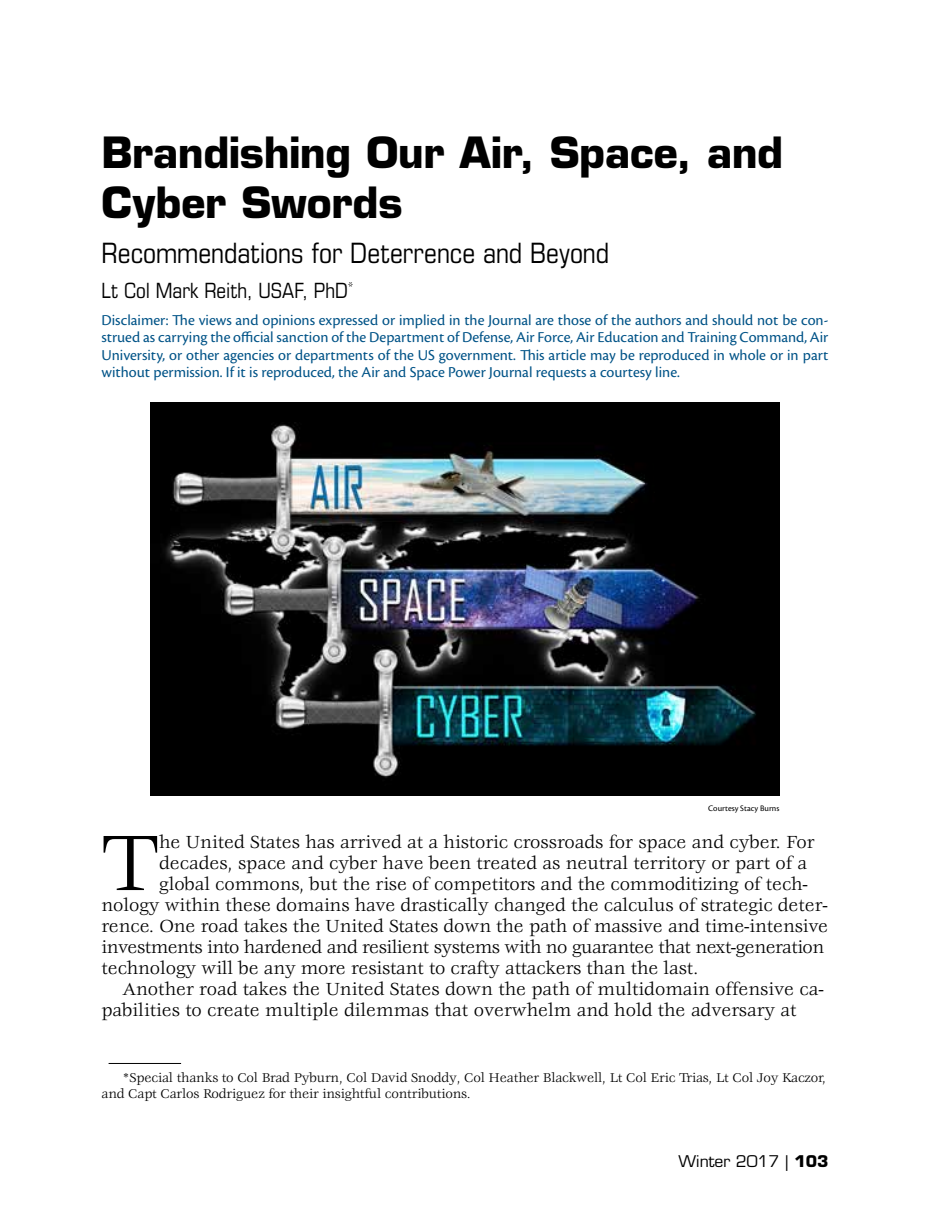
<style>
.page{position:relative;width:930px;height:1229px;background:#fff}
.page>*{position:absolute;margin:0;border:0;box-sizing:border-box;transform-origin:0 0}
.t1{font:86.27px "Veljovic Std";color:#000}
.t2{font:700 42px/50.4px "Eurostile LT Std";letter-spacing:-.005em;color:#000}
.t3{font:condensed 28px "Eurostile LT Std";color:#000}
.t4{font:condensed 21px "Eurostile LT Std";color:#000}
.t5{font:19.25px "Veljovic Std";letter-spacing:-.005em;color:#000}
.t6{font:19.25px "Veljovic Std";letter-spacing:-.025em;color:#000}
.t7{font:15.75px/17.5px "Cronos Pro";color:#005387;text-align:justify}
.t8{font:15.75px "Eurostile LT Std";color:#000}
.t9{font:14px/15.8px "Veljovic Std";letter-spacing:-.01em;color:#000}
.t10{font:8.75px "Cronos Pro";color:#000}
.s1{font-weight:700}
</style>
<div class="page">
<img style="left:150px;top:403px;width:629px;height:392px">
<hr style="left:108px;top:1063px;width:73px;height:1px;background:#000">
<h2 class="t2" style="left:102px;top:127px;width:683px">Brandishing Our Air, Space, and<br>Cyber Swords</h2>
<h3 class="t3" style="left:102px;top:236px;width:509px">Recommendations for Deterrence and Beyond</h3>
<p class="t4" style="left:102px;top:278px;width:253px">Lt Col Mark Reith, USAF, PhD<sup>*</sup></p>
<p class="t7" style="left:102px;top:311px;width:728px">Disclaimer: The views and opinions expressed or implied in the Journal are those of the authors and should not be con&shy;strued as carrying the official sanction of the Department of Defense, Air Force, Air Education and Training Command, Air University, or other agencies or departments of the US government. This article may be reproduced in whole or in part without permission. If it is reproduced, the Air and Space Power Journal requests a courtesy line.</p>
<p class="t10" style="left:708px;top:803px;width:73px">Courtesy Stacy Burns</p>
<h1 class="t1" style="left:102px;top:816px;width:59px">T</h1>
<p class="t5" style="left:159px;top:831px;width:656px">he United States has arrived at a historic crossroads for space and cyber. For</p>
<p class="t5" style="left:159px;top:852px;width:649px">decades, space and cyber have been treated as neutral territory or part of a</p>
<p class="t5" style="left:159px;top:873px;width:650px">global commons, but the rise of competitors and the commoditizing of tech-</p>
<p class="t5" style="left:101px;top:894px;width:727px">nology within these domains have drastically changed the calculus of strategic deter-</p>
<p class="t5" style="left:101px;top:915px;width:728px">rence. One road takes the United States down the path of massive and time-intensive</p>
<p class="t6" style="left:101px;top:936px;width:724px">investments into hardened and resilient systems with no guarantee that next-generation</p>
<p class="t5" style="left:101px;top:957px;width:598px">technology will be any more resistant to crafty attackers than the last.</p>
<p class="t5" style="left:122px;top:978px;width:702px">Another road takes the United States down the path of multidomain offensive ca-</p>
<p class="t5" style="left:101px;top:999px;width:696px">pabilities to create multiple dilemmas that overwhelm and hold the adversary at</p>
<p class="t9" style="left:102px;top:1070px;width:725px;text-indent:21px">*Special thanks to Col Brad Pyburn, Col David Snoddy, Col Heather Blackwell, Lt Col Eric Trias, Lt Col Joy Kaczor, and Capt Carlos Rodriguez for their insightful contributions.</p>
<p class="t8" style="left:678px;top:1152px;width:151px">Winter 2017 | <span class="s1">103</span></p>
</div>
